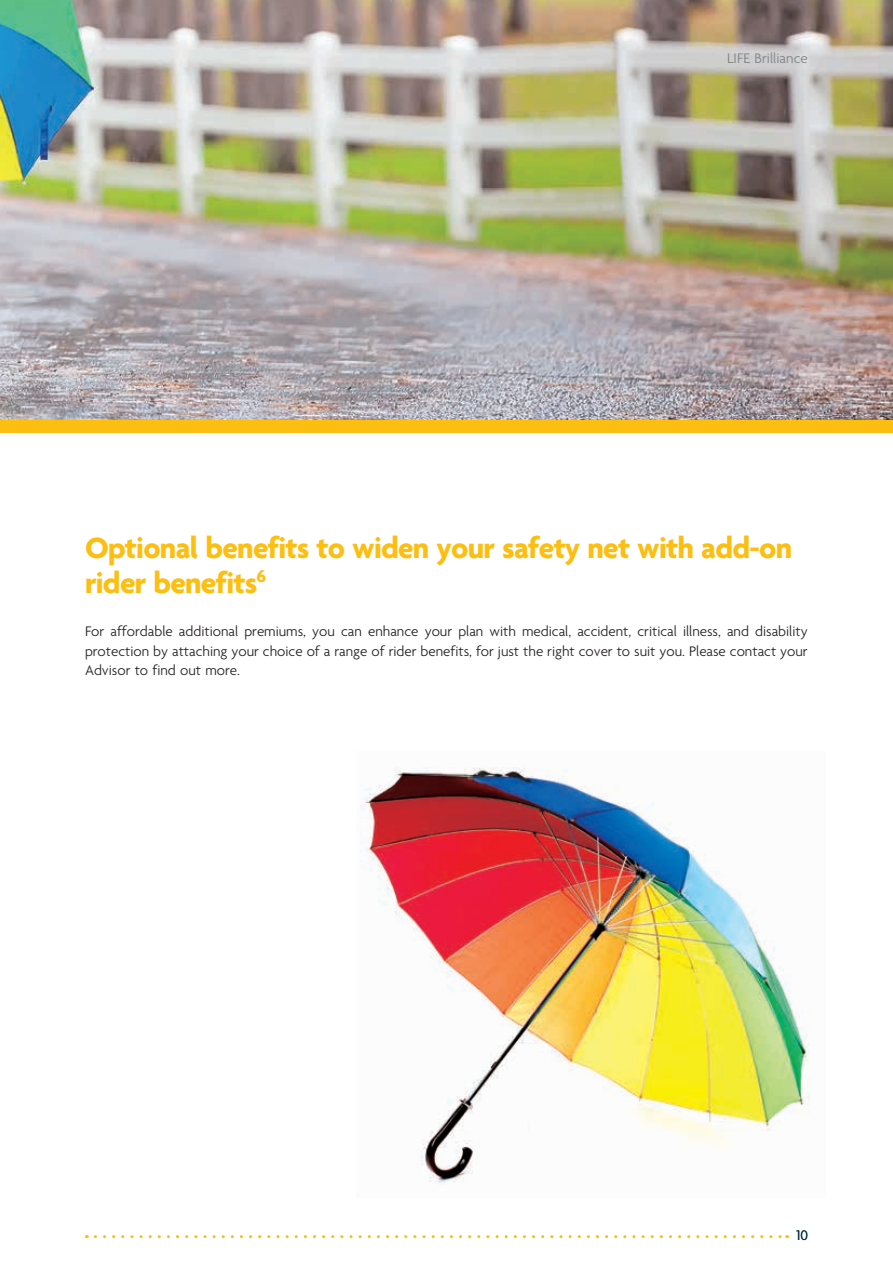
<style>
.page{position:relative;width:893px;height:1263px;background:#fff}
.page>*{position:absolute;margin:0;border:0;box-sizing:border-box;transform-origin:0 0}
.t1{font:700 31.5px/34.5px "Agenda";letter-spacing:-.02em;color:#fdbe12}
.t2{font:300 15px/19.5px "Agenda";color:#231f20;text-align:justify}
.t3{font:300 15px "Agenda";letter-spacing:.005em;color:#808285}
.t4{font:300 15px "Agenda";color:#002c3b}
</style>
<div class="page">
<img style="left:0;top:0;width:893px;height:421px">
<div style="left:0;top:421px;width:893px;height:12px;background:#fdbe12"></div>
<svg style="left:95px;top:1235px;width:693px;height:3px"></svg>
<img style="left:360px;top:767px;width:450px;height:416px">
<p class="t3" style="left:727px;top:50px;width:82px">LIFE Brilliance</p>
<h1 class="t1" style="left:85px;top:533px;width:709px">Optional benefits to widen your safety net with add-on rider benefits<sup>6</sup></h1>
<p class="t2" style="left:85px;top:623px;width:724px">For affordable additional premiums, you can enhance your plan with medical, accident, critical illness, and disability protection by attaching your choice of a range of rider benefits, for just the right cover to suit you. Please contact your Advisor to find out more.</p>
<p class="t4" style="left:796px;top:1227px;width:13px">10</p>
</div>
